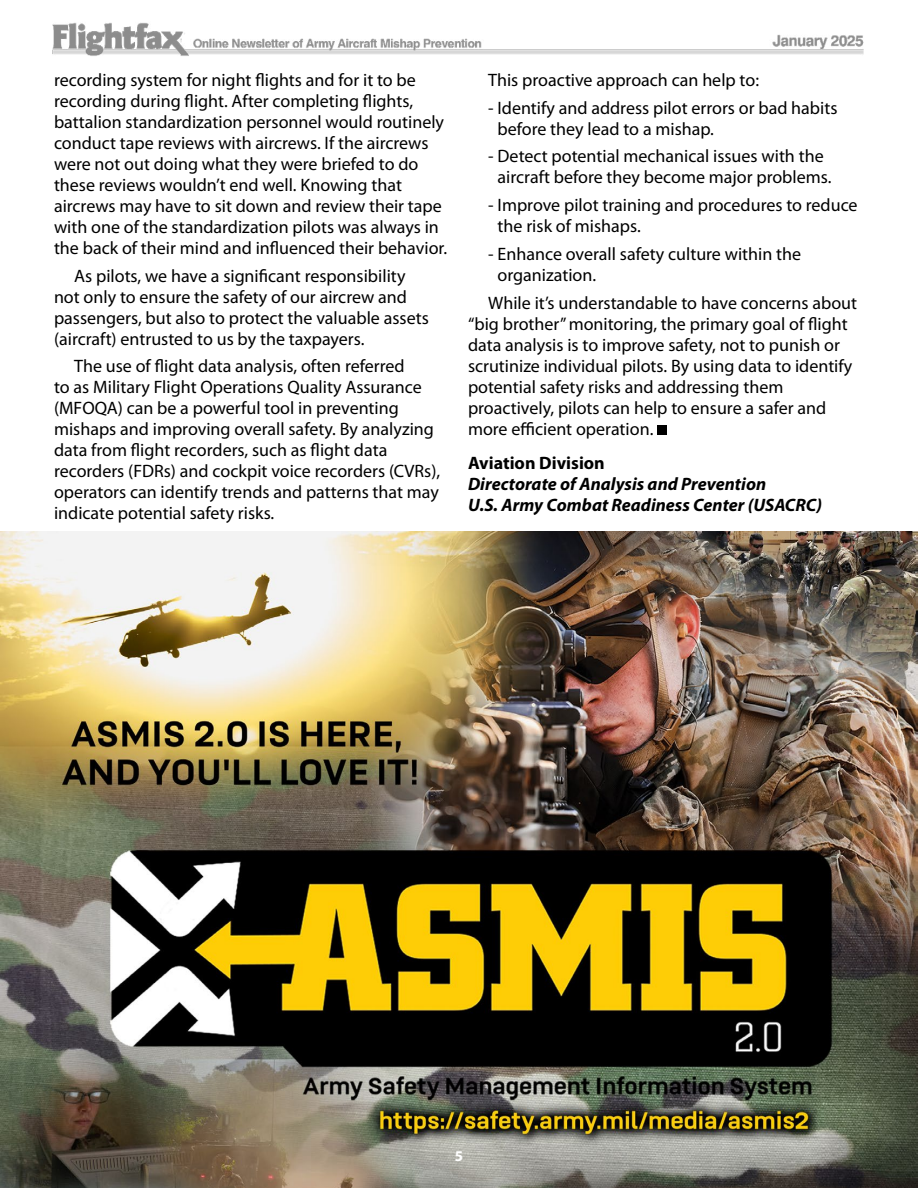
<style>
.page{position:relative;width:918px;height:1188px;background:#fff}
.page>*{position:absolute;margin:0;border:0;box-sizing:border-box;transform-origin:0 0}
.t1{font:18px/21px "Myriad Pro";color:#000}
.t2{font:italic 700 18px/21px "Myriad Pro";color:#000}
.t3{font:700 18px "Myriad Pro";color:#000}
.t4{font:700 15px "Myriad Pro";color:#fff}
</style>
<div class="page">
<img style="left:52px;top:22px;width:812px;height:34px">
<div style="left:657px;top:425px;width:9px;height:9px;background:#000"></div>
<img style="left:0;top:531px;width:918px;height:657px">
<p class="t1" style="left:54px;top:69px;width:395px">recording system for night flights and for it to be recording during flight. After completing flights, battalion standardization personnel would routinely conduct tape reviews with aircrews. If the aircrews were not out doing what they were briefed to do these reviews wouldn’t end well. Knowing that aircrews may have to sit down and review their tape with one of the standardization pilots was always in the back of their mind and influenced their behavior.</p>
<p class="t1" style="left:54px;top:265px;width:376px;text-indent:20px">As pilots, we have a significant responsibility not only to ensure the safety of our aircrew and passengers, but also to protect the valuable assets (aircraft) entrusted to us by the taxpayers.</p>
<p class="t1" style="left:54px;top:355px;width:388px;text-indent:20px">The use of flight data analysis, often referred<br>to as Military Flight Operations Quality Assurance (MFOQA) can be a powerful tool in preventing mishaps and improving overall safety. By analyzing data from flight recorders, such as flight data recorders (FDRs) and cockpit voice recorders (CVRs), operators can identify trends and patterns that may indicate potential safety risks.</p>
<p class="t1" style="left:488px;top:69px;width:272px">This proactive approach can help to:</p>
<p class="t1" style="left:498px;top:97px;width:341px;text-indent:-9px">- Identify and address pilot errors or bad habits before they lead to a mishap.</p>
<p class="t1" style="left:488px;top:146px;width:345px;text-align:center">- Detect potential mechanical issues with the aircraft before they become major problems.</p>
<p class="t1" style="left:498px;top:194px;width:362px;text-indent:-9px">- Improve pilot training and procedures to reduce the risk of mishaps.</p>
<p class="t1" style="left:498px;top:243px;width:305px;text-indent:-9px">- Enhance overall safety culture within the organization.</p>
<p class="t1" style="left:468px;top:292px;width:391px;text-indent:20px">While it’s understandable to have concerns about “big brother” monitoring, the primary goal of flight data analysis is to improve safety, not to punish or scrutinize individual pilots. By using data to identify potential safety risks and addressing them proactively, pilots can help to ensure a safer and more efficient operation.</p>
<p class="t3" style="left:468px;top:451px;width:138px">Aviation Division</p>
<p class="t2" style="left:468px;top:473px;width:356px">Directorate of Analysis and Prevention<br>U.S. Army Combat Readiness Center (USACRC)</p>
<p class="t4" style="left:455px;top:1147px;width:10px">5</p>
</div>
